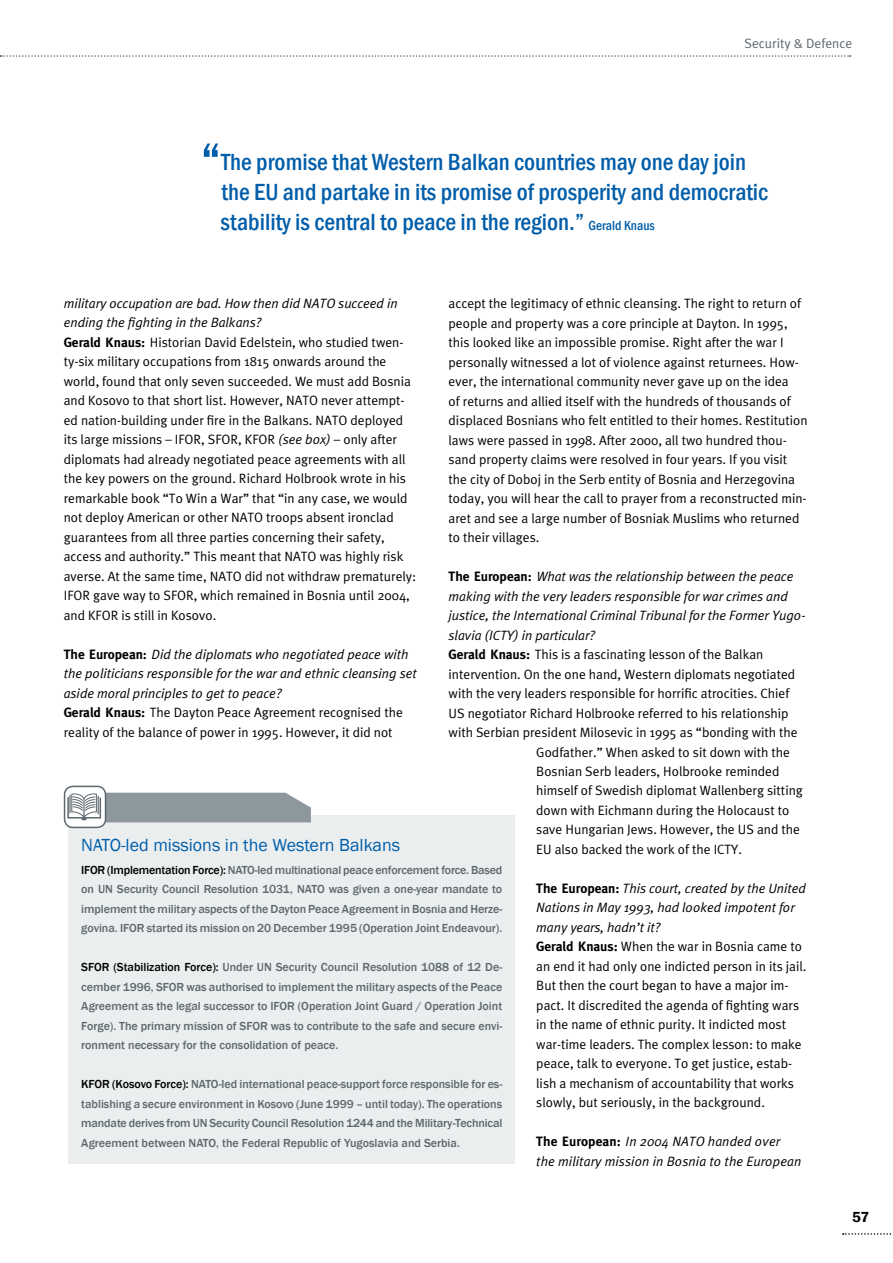
<style>
.page{position:relative;width:893px;height:1263px;background:#fff}
.page>*{position:absolute;margin:0;border:0;box-sizing:border-box;transform-origin:0 0}
.t1{font:500 condensed 54px "Franklin Gothic";color:#005da9}
.t2{font:500 condensed 24px/30px "Franklin Gothic";color:#005da9}
.t3{font:18px "Franklin Gothic";color:#005da9}
.t4{font:600 15px "Franklin Gothic";color:#000}
.t5{font:13.5px/19.5px "Meta Plus Normal";color:#000}
.t6{font:italic 13.5px/19.5px "Meta Plus Normal";color:#000}
.t7{font:13.5px "Meta Plus Normal";color:#5d686e}
.t8{font:500 12px/19.5px "Franklin Gothic";color:#5d686e;text-align:justify}
.s1{font-size:13.5px}
.s2{font-style:italic}
.s3{font-family:"Meta";font-weight:700}
.s4{font-family:"Meta";font-weight:700;font-style:normal}
.s5{font-style:normal}
.s6{color:#000}
</style>
<div class="page">
<svg style="left:843px;top:1233px;width:49px;height:2px"></svg>
<svg style="left:0;top:55px;width:851px;height:2px"></svg>
<div style="left:69px;top:815px;width:446px;height:349px;background:#ebeeef"></div>
<div style="left:65px;top:786px;width:41px;height:41px;background:#fff;border-radius:9px"></div>
<svg style="left:67px;top:793px;width:244px;height:29px;background:#98a1a6"></svg>
<div style="left:64px;top:786px;width:42px;height:42px;border:2px solid #5d686e;border-radius:9px"></div>
<p class="t7" style="left:744px;top:35px;width:109px">Security &amp; Defence</p>
<h1 class="t1" style="left:201px;top:127px;width:22px">“</h1>
<h2 class="t2" style="left:221px;top:146px;width:549px">The promise that Western Balkan countries may one day join the EU and partake in its promise of prosperity and democratic stability is central to peace in the region.” <span class="s1">Gerald Knaus</span></h2>
<p class="t5" style="left:64px;top:293px;width:354px"><span class="s2">military occupation are bad. How then did NATO succeed in ending the fighting in the Balkans?<br></span><span class="s3">Gerald Knaus:</span> Historian David Edelstein, who studied twen&shy;ty-six military occupations from 1815 onwards around the world, found that only seven succeeded. We must add Bosnia and Kosovo to that short list. However, NATO never attempt&shy;ed nation-building under fire in the Balkans. NATO deployed its large missions – IFOR, SFOR, KFOR <span class="s2">(see box)</span> – only after diplomats had already negotiated peace agreements with all the key powers on the ground. Richard Holbrook wrote in his remarkable book “To Win a War” that “in any case, we would not deploy American or other NATO troops absent ironclad guarantees from all three parties concerning their safety, access and authority.” This meant that NATO was highly risk averse. At the same time, NATO did not withdraw prematurely:<br>IFOR gave way to SFOR, which remained in Bosnia until 2004, and KFOR is still in Kosovo.</p>
<p class="t6" style="left:64px;top:644px;width:355px"><span class="s4">The European:</span> Did the diplomats who negotiated peace with the politicians responsible for the war and ethnic cleansing set aside moral principles to get to peace?<br><span class="s4">Gerald Knaus:</span> <span class="s5">The Dayton Peace Agreement recognised the reality of the balance of power in 1995. However, it did not</span></p>
<p class="t5" style="left:449px;top:293px;width:360px">accept the legitimacy of ethnic cleansing. The right to return of people and property was a core principle at Dayton. In 1995, this looked like an impossible promise. Right after the war I personally witnessed a lot of violence against returnees. How&shy;ever, the international community never gave up on the idea<br>of returns and allied itself with the hundreds of thousands of displaced Bosnians who felt entitled to their homes. Restitution laws were passed in 1998. After 2000, all two hundred thou&shy;sand property claims were resolved in four years. If you visit the city of Doboj in the Serb entity of Bosnia and Herzegovina today, you will hear the call to prayer from a reconstructed min&shy;aret and see a large number of Bosniak Muslims who returned to their villages.</p>
<p class="t6" style="left:449px;top:566px;width:346px"><span class="s4">The European:</span> What was the relationship between the peace</p>
<p class="t6" style="left:449px;top:586px;width:341px">making with the very leaders responsible for war crimes and</p>
<p class="t6" style="left:449px;top:605px;width:358px">justice, the International Criminal Tribunal for the Former Yugo-</p>
<p class="t6" style="left:449px;top:625px;width:147px">slavia (ICTY) in particular?</p>
<p class="t5" style="left:449px;top:644px;width:316px"><span class="s3">Gerald Knaus:</span> This is a fascinating lesson of the Balkan</p>
<p class="t5" style="left:449px;top:664px;width:348px">intervention. On the one hand, Western diplomats negotiated</p>
<p class="t5" style="left:449px;top:683px;width:342px">with the very leaders responsible for horrific atrocities. Chief</p>
<p class="t5" style="left:449px;top:703px;width:341px">US negotiator Richard Holbrooke referred to his relationship</p>
<p class="t5" style="left:449px;top:722px;width:350px">with Serbian president Milosevic in 1995 as “bonding with the</p>
<p class="t5" style="left:536px;top:742px;width:255px">Godfather.” When asked to sit down with the</p>
<p class="t5" style="left:536px;top:761px;width:245px">Bosnian Serb leaders, Holbrooke reminded</p>
<p class="t5" style="left:536px;top:781px;width:268px">himself of Swedish diplomat Wallenberg sitting</p>
<p class="t5" style="left:536px;top:800px;width:255px">down with Eichmann during the Holocaust to</p>
<p class="t5" style="left:536px;top:820px;width:265px">save Hungarian Jews. However, the US and the</p>
<p class="t5" style="left:536px;top:839px;width:207px">EU also backed the work of the ICTY.</p>
<p class="t5" style="left:536px;top:878px;width:272px"><span class="s3">The European:</span> <span class="s2">This court, created by the United Nations in May 1993, had looked impotent for many years, hadn’t it?<br></span><span class="s3">Gerald Knaus:</span> When the war in Bosnia came to an end it had only one indicted person in its jail.<br>But then the court began to have a major im&shy;pact. It discredited the agenda of fighting wars in the name of ethnic purity. It indicted most war-time leaders. The complex lesson: to make peace, talk to everyone. To get justice, estab&shy;lish a mechanism of accountability that works slowly, but seriously, in the background.</p>
<p class="t6" style="left:536px;top:1132px;width:267px"><span class="s4">The European:</span> In 2004 NATO handed over the military mission in Bosnia to the European</p>
<h3 class="t3" style="left:81px;top:834px;width:320px">NATO-led missions in the Western Balkans</h3>
<p class="t8" style="left:81px;top:860px;width:422px"><span class="s6">IFOR (Implementation Force):</span> NATO-led multinational peace enforcement force. Based on UN Security Council Resolution 1031, NATO was given a one-year mandate to implement the military aspects of the Dayton Peace Agreement in Bosnia and Herze&shy;govina. IFOR started its mission on 20 December 1995 (Operation Joint Endeavour).</p>
<p class="t8" style="left:81px;top:957px;width:422px"><span class="s6">SFOR (Stabilization Force):</span> Under UN Security Council Resolution 1088 of 12 De&shy;cember 1996, SFOR was authorised to implement the military aspects of the Peace Agreement as the legal successor to IFOR (Operation Joint Guard / Operation Joint Forge). The primary mission of SFOR was to contribute to the safe and secure envi&shy;ronment necessary for the consolidation of peace.</p>
<p class="t8" style="left:81px;top:1074px;width:422px"><span class="s6">KFOR (Kosovo Force):</span> NATO-led international peace-support force responsible for es&shy;tablishing a secure environment in Kosovo (June 1999 – until today). The operations mandate derives from UN Security Council Resolution 1244 and the Military-Technical Agreement between NATO, the Federal Republic of Yugoslavia and Serbia.</p>
<p class="t4" style="left:852px;top:1208px;width:19px">57</p>
</div>
